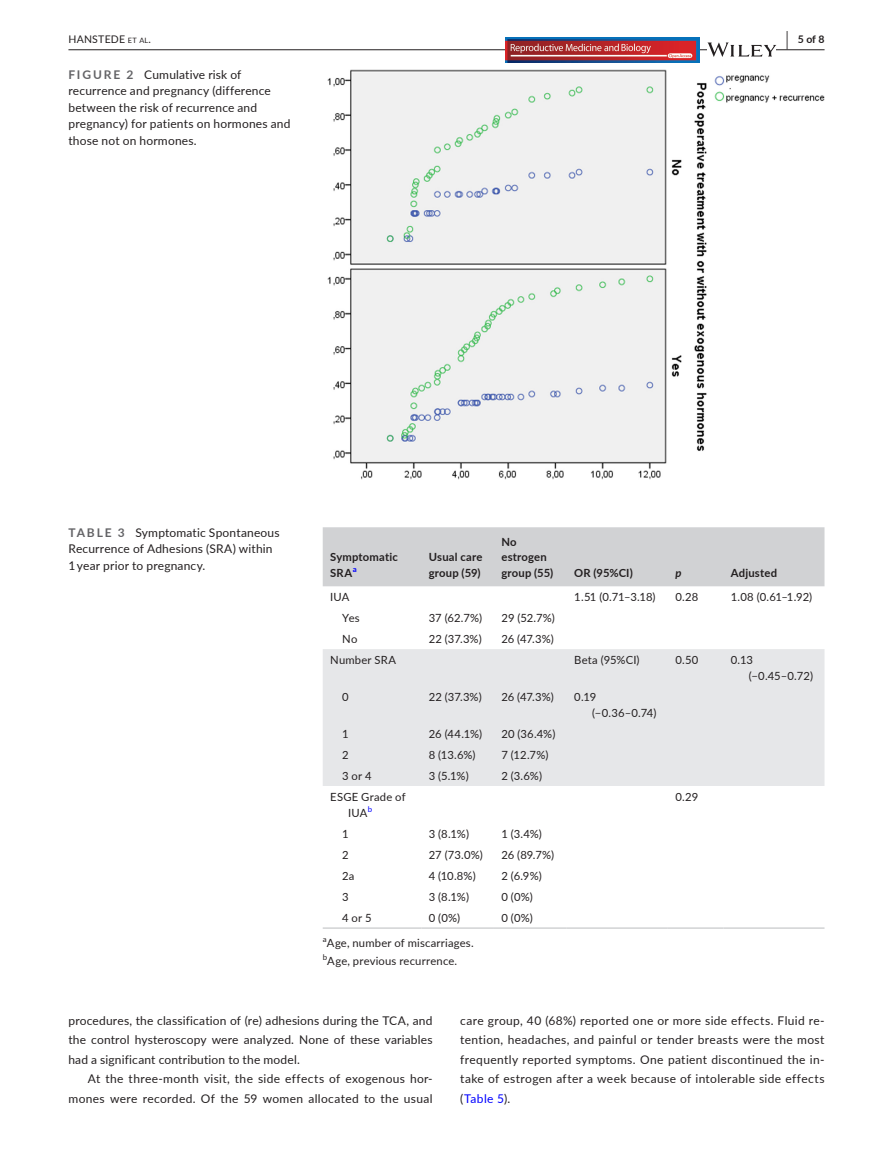
<style>
.page{position:relative;width:893px;height:1174px;background:#fff}
.page>*{position:absolute;margin:0;border:0;box-sizing:border-box;transform-origin:0 0}
.t1{font:12px/19.5px "Lato";letter-spacing:.015em;color:#231f20;text-align:justify}
.t2{font:11.25px/15.8px "Lato";letter-spacing:.015em;color:#231f20}
.t3{font:700 11.25px/15.8px "Lato";letter-spacing:.02em;color:#231f20}
.t4{font:italic 700 11.25px "Lato";color:#231f20}
.t5{font:10.5px "Lato";letter-spacing:.02em;color:#231f20}
.t6{font:700 10.5px "Lato";color:#231f20}
.t7{font:7.8px "Lato";color:#231f20}
.t8{font:700 7.8px "Lato";color:#00f}
.t9{font:7.8px "Lato";color:#00f}
.s1{font-size:7.35px}
.s2{font-size:19.5px}
.s3{font-weight:700;color:#636366}
.s4{color:#00f}
</style>
<div class="page">
<hr style="left:68px;top:49px;width:756px;height:1px;background:#231f20">
<img style="left:506px;top:37px;width:194px;height:25px">
<svg style="left:707px;top:42px;width:69px;height:15px"></svg>
<img style="left:327px;top:69px;width:497px;height:411px">
<div style="left:323px;top:527px;width:501px;height:59px;background:#d1d2d4"></div>
<div style="left:323px;top:649px;width:501px;height:137px;background:#e6e7e9"></div>
<hr style="left:323px;top:927px;width:98px;height:2px;background:#d1d2d4">
<hr style="left:421px;top:927px;width:73px;height:2px;background:#d1d2d4">
<hr style="left:494px;top:927px;width:73px;height:2px;background:#d1d2d4">
<hr style="left:567px;top:927px;width:101px;height:2px;background:#d1d2d4">
<hr style="left:668px;top:927px;width:55px;height:2px;background:#d1d2d4">
<hr style="left:723px;top:927px;width:101px;height:2px;background:#d1d2d4">
<p class="t5" style="left:68px;top:31px;width:84px">HANSTEDE <span class="s1">et al</span>.</p>
<p class="t6" style="left:786px;top:31px;width:40px"><span class="s2">|</span> 5 of 8</p>
<p class="t1" style="left:68px;top:66px;width:224px;line-height:16.5px;text-align:left"><span class="s3">FIGURE 2</span> Cumulative risk of recurrence and pregnancy (difference between the risk of recurrence and pregnancy) for patients on hormones and those not on hormones.</p>
<p class="t1" style="left:68px;top:524px;width:213px;line-height:16.5px;text-align:left"><span class="s3">TABLE 3</span> Symptomatic Spontaneous<br>Recurrence of Adhesions (SRA) within<br>1 year prior to pregnancy.</p>
<p class="t3" style="left:330px;top:549px;width:69px">Symptomatic<br>SRA</p>
<p class="t8" style="left:353px;top:563px;width:5px">a</p>
<p class="t3" style="left:429px;top:549px;width:55px">Usual care group (59)</p>
<p class="t3" style="left:501px;top:533px;width:53px">No estrogen group (55)</p>
<p class="t3" style="left:574px;top:564px;width:60px">OR (95%CI)</p>
<p class="t4" style="left:675px;top:565px;width:8px">p</p>
<p class="t3" style="left:731px;top:564px;width:48px">Adjusted</p>
<p class="t2" style="left:330px;top:588px;width:21px">IUA</p>
<p class="t2" style="left:574px;top:588px;width:83px">1.51 (0.71–3.18)</p>
<p class="t2" style="left:675px;top:588px;width:24px">0.28</p>
<p class="t2" style="left:731px;top:588px;width:83px">1.08 (0.61–1.92)</p>
<p class="t2" style="left:342px;top:609px;width:19px">Yes</p>
<p class="t2" style="left:429px;top:609px;width:55px">37 (62.7%)</p>
<p class="t2" style="left:501px;top:609px;width:55px">29 (52.7%)</p>
<p class="t2" style="left:342px;top:630px;width:17px">No</p>
<p class="t2" style="left:429px;top:630px;width:54px">22 (37.3%)</p>
<p class="t2" style="left:501px;top:630px;width:54px">26 (47.3%)</p>
<p class="t2" style="left:330px;top:652px;width:68px">Number SRA</p>
<p class="t2" style="left:574px;top:652px;width:67px">Beta (95%CI)</p>
<p class="t2" style="left:675px;top:652px;width:24px">0.50</p>
<p class="t2" style="left:749px;top:652px;width:66px;text-indent:-18px">0.13 (−0.45–0.72)</p>
<p class="t2" style="left:342px;top:688px;width:8px">0</p>
<p class="t2" style="left:429px;top:688px;width:54px">22 (37.3%)</p>
<p class="t2" style="left:501px;top:688px;width:54px">26 (47.3%)</p>
<p class="t2" style="left:592px;top:688px;width:66px;text-indent:-18px">0.19 (−0.36–0.74)</p>
<p class="t2" style="left:342px;top:725px;width:8px">1</p>
<p class="t2" style="left:429px;top:725px;width:55px">26 (44.1%)</p>
<p class="t2" style="left:501px;top:725px;width:55px">20 (36.4%)</p>
<p class="t2" style="left:342px;top:746px;width:8px">2</p>
<p class="t2" style="left:429px;top:746px;width:48px">8 (13.6%)</p>
<p class="t2" style="left:501px;top:746px;width:48px">7 (12.7%)</p>
<p class="t2" style="left:342px;top:767px;width:31px">3 or 4</p>
<p class="t2" style="left:429px;top:767px;width:41px">3 (5.1%)</p>
<p class="t2" style="left:501px;top:767px;width:42px">2 (3.6%)</p>
<p class="t2" style="left:348px;top:788px;width:59px;text-indent:-18px">ESGE Grade of<br>IUA</p>
<p class="t2" style="left:675px;top:788px;width:24px">0.29</p>
<p class="t9" style="left:368px;top:803px;width:6px">b</p>
<p class="t2" style="left:342px;top:825px;width:8px">1</p>
<p class="t2" style="left:429px;top:825px;width:42px">3 (8.1%)</p>
<p class="t2" style="left:501px;top:825px;width:42px">1 (3.4%)</p>
<p class="t2" style="left:342px;top:846px;width:8px">2</p>
<p class="t2" style="left:429px;top:846px;width:56px">27 (73.0%)</p>
<p class="t2" style="left:501px;top:846px;width:54px">26 (89.7%)</p>
<p class="t2" style="left:342px;top:867px;width:14px">2a</p>
<p class="t2" style="left:429px;top:867px;width:48px">4 (10.8%)</p>
<p class="t2" style="left:501px;top:867px;width:42px">2 (6.9%)</p>
<p class="t2" style="left:342px;top:888px;width:8px">3</p>
<p class="t2" style="left:429px;top:888px;width:42px">3 (8.1%)</p>
<p class="t2" style="left:501px;top:888px;width:33px">0 (0%)</p>
<p class="t2" style="left:342px;top:909px;width:31px">4 or 5</p>
<p class="t2" style="left:429px;top:909px;width:33px">0 (0%)</p>
<p class="t2" style="left:501px;top:909px;width:33px">0 (0%)</p>
<p class="t7" style="left:323px;top:933px;width:5px">a</p>
<p class="t2" style="left:327px;top:934px;width:148px">Age, number of miscarriages.</p>
<p class="t7" style="left:323px;top:951px;width:6px">b</p>
<p class="t2" style="left:327px;top:952px;width:131px">Age, previous recurrence.</p>
<p class="t1" style="left:68px;top:1010px;width:366px">procedures, the classification of (re) adhesions during the TCA, and the control hysteroscopy were analyzed. None of these variables had a significant contribution to the model.</p>
<p class="t1" style="left:68px;top:1068px;width:366px;text-align:right">At the three-month visit, the side effects of exogenous hor&shy;mones were recorded. Of the 59 women allocated to the usual</p>
<p class="t1" style="left:460px;top:1010px;width:366px">care group, 40 (68%) reported one or more side effects. Fluid re&shy;tention, headaches, and painful or tender breasts were the most frequently reported symptoms. One patient discontinued the in&shy;take of estrogen after a week because of intolerable side effects (<span class="s4">Table 5</span>).</p>
</div>
